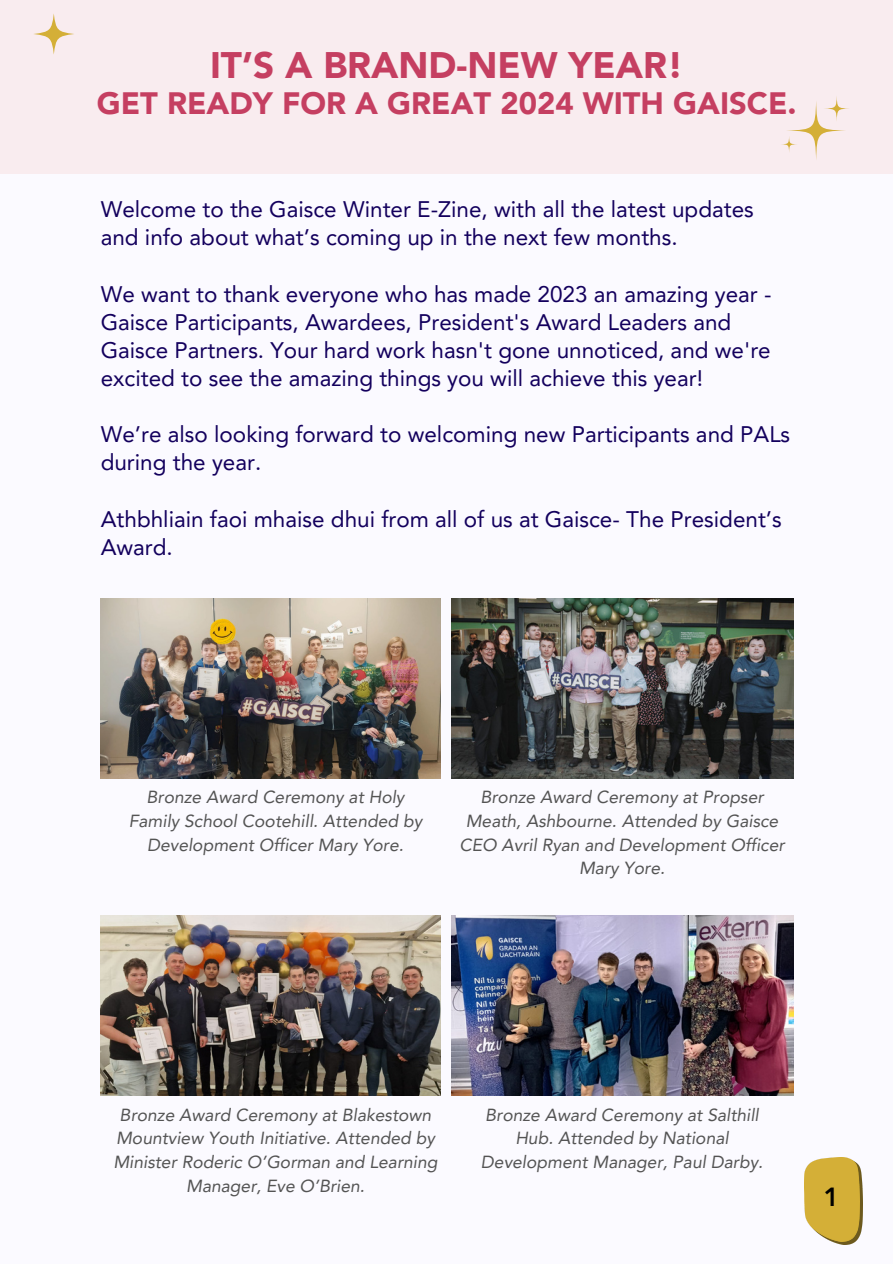
<style>
.page{position:relative;width:893px;height:1264px;background:#fff}
.page>*{position:absolute;margin:0;border:0;box-sizing:border-box;transform-origin:0 0}
.t1{font:900 36.9px "Avenir LT Pro";color:#c53f61}
.t2{font:900 30.9px "Avenir LT Pro";color:#c53f61}
.t3{font:600 25.95px "Avenir Next LT Pro";color:#000}
.t4{font:22.5px/28.2px "Avenir LT Pro";color:#13005d}
.t5{font:italic 17.55px/23.7px "Avenir LT Pro";color:#545454;text-align:center}
</style>
<div class="page">
<div style="left:0;top:0;width:892px;height:1263px;background:#fbfaff"></div>
<img style="left:101px;top:598px;width:339px;height:180px">
<img style="left:452px;top:598px;width:341px;height:180px">
<img style="left:101px;top:915px;width:339px;height:180px">
<img style="left:452px;top:915px;width:341px;height:180px">
<img style="left:831px;top:1165px;width:31px;height:79px">
<img style="left:804px;top:1157px;width:55px;height:84px">
<div style="left:0;top:0;width:892px;height:174px;background:#f9ecef"></div>
<svg style="left:786px;top:100px;width:60px;height:61px"></svg>
<svg style="left:780px;top:136px;width:17px;height:17px"></svg>
<svg style="left:823px;top:95px;width:26px;height:27px"></svg>
<svg style="left:34px;top:14px;width:40px;height:40px"></svg>
<p class="t1" style="left:210px;top:50px;width:475px">IT’S A BRAND-NEW YEAR!</p>
<p class="t2" style="left:97px;top:91px;width:701px">GET READY FOR A GREAT 2024 WITH GAISCE.</p>
<p class="t4" style="left:101px;top:197px;width:654px">Welcome to the Gaisce Winter E-Zine, with all the latest updates and info about what’s coming up in the next few months.</p>
<p class="t4" style="left:101px;top:282px;width:672px">We want to thank everyone who has made 2023 an amazing year - Gaisce Participants, Awardees, President's Award Leaders and Gaisce Partners. Your hard work hasn't gone unnoticed, and we're excited to see the amazing things you will achieve this year!</p>
<p class="t4" style="left:101px;top:422px;width:691px">We’re also looking forward to welcoming new Participants and PALs during the year.</p>
<p class="t4" style="left:101px;top:507px;width:682px">Athbhliain faoi mhaise dhui from all of us at Gaisce- The President’s<br>Award.</p>
<p class="t5" style="left:129px;top:786px;width:295px">Bronze Award Ceremony at Holy<br>Family School Cootehill. Attended by<br>Development Officer Mary Yore.</p>
<p class="t5" style="left:459px;top:786px;width:327px">Bronze Award Ceremony at Propser<br>Meath, Ashbourne. Attended by Gaisce<br>CEO Avril Ryan and Development Officer<br>Mary Yore.</p>
<p class="t5" style="left:113px;top:1104px;width:326px">Bronze Award Ceremony at Blakestown Mountview Youth Initiative. Attended by Minister Roderic O’Gorman and Learning Manager, Eve O’Brien.</p>
<p class="t5" style="left:481px;top:1104px;width:283px">Bronze Award Ceremony at Salthill<br>Hub. Attended by National<br>Development Manager, Paul Darby.</p>
<p class="t3" style="left:823px;top:1186px;width:17px">1</p>
</div>
